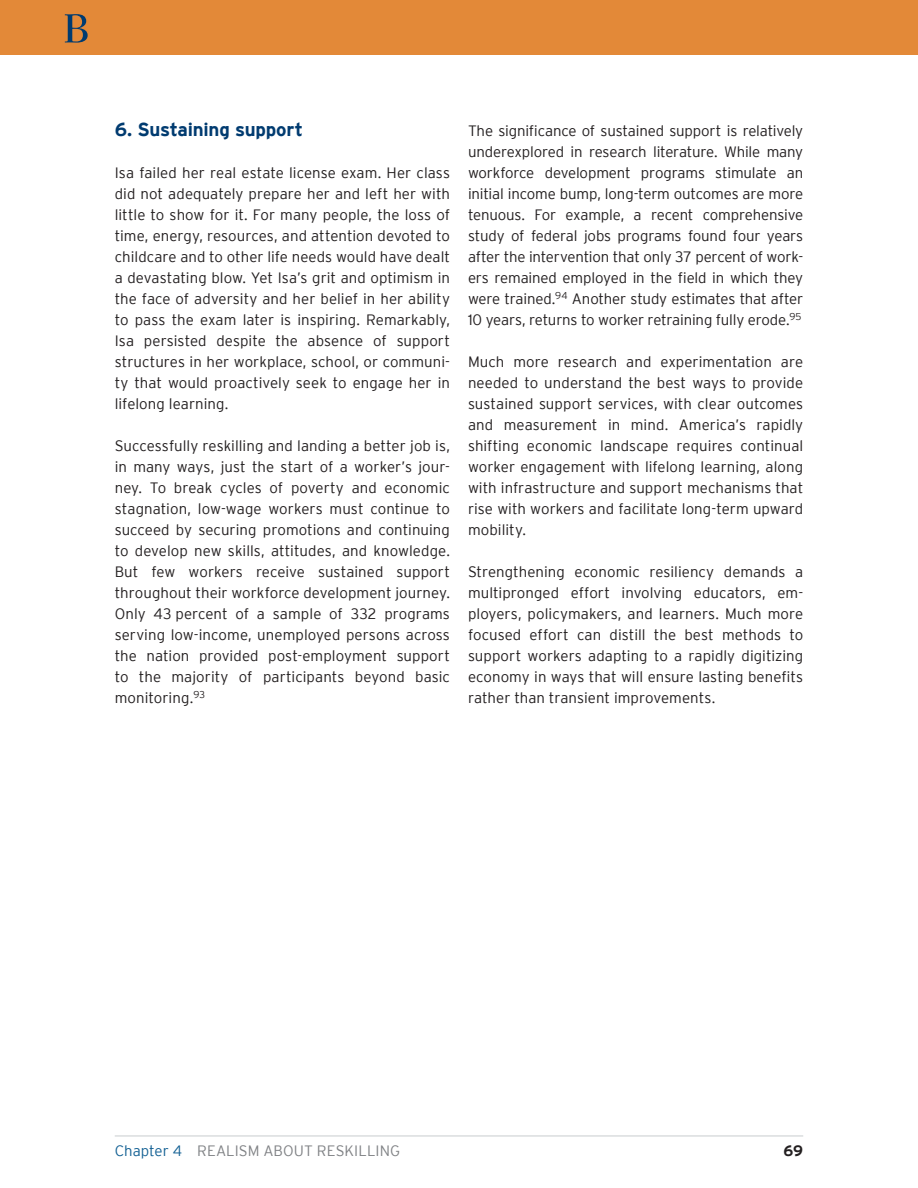
<style>
.page{position:relative;width:918px;height:1188px;background:#fff}
.page>*{position:absolute;margin:0;border:0;box-sizing:border-box;transform-origin:0 0}
._01_A_head{font:700 18.75px "Interstate";letter-spacing:-.01em;color:#003b70}
._07_body_text{font:300 15px/21px "Interstate";color:#231f20;text-align:justify}
.t1{font:300 15px "Interstate";letter-spacing:.005em;color:#808285}
.t2{font:700 15px "Interstate";color:#231f20}
.s1{color:#146194}
</style>
<div class="page">
<hr style="left:115px;top:1135px;width:688px;height:2px;background:#cfd2d4">
<div style="left:0;top:0;width:918px;height:55px;background:#e38938"></div>
<svg style="left:65px;top:14px;width:23px;height:29px"></svg>
<p class="_01_A_head" style="left:115px;top:119px;width:190px">6. Sustaining support</p>
<p class="_07_body_text" style="left:115px;top:162px;width:337px">Isa failed her real estate license exam. Her class did not adequately prepare her and left her with little to show for it. For many people, the loss of time, energy, resources, and attention devoted to childcare and to other life needs would have dealt a devastating blow. Yet Isa’s grit and optimism in the face of adversity and her belief in her ability to pass the exam later is inspiring. Remarkably, Isa persisted despite the absence of support structures in her workplace, school, or communi&shy;ty that would proactively seek to engage her in lifelong learning.</p>
<p class="_07_body_text" style="left:115px;top:435px;width:337px">Successfully reskilling and landing a better job is, in many ways, just the start of a worker’s jour&shy;ney. To break cycles of poverty and economic stagnation, low-wage workers must continue to succeed by securing promotions and continuing to develop new skills, attitudes, and knowledge.<br>But few workers receive sustained support throughout their workforce development journey.<br>Only 43 percent of a sample of 332 programs serving low-income, unemployed persons across the nation provided post-employment support to the majority of participants beyond basic monitoring.<sup>93</sup></p>
<p class="_07_body_text" style="left:468px;top:120px;width:337px">The significance of sustained support is relatively underexplored in research literature. While many workforce development programs stimulate an initial income bump, long-term outcomes are more tenuous. For example, a recent comprehensive study of federal jobs programs found four years after the intervention that only 37 percent of work&shy;ers remained employed in the field in which they were trained.<sup>94</sup> Another study estimates that after 10 years, returns to worker retraining fully erode.<sup>95</sup></p>
<p class="_07_body_text" style="left:468px;top:351px;width:337px">Much more research and experimentation are needed to understand the best ways to provide sustained support services, with clear outcomes and measurement in mind. America’s rapidly shifting economic landscape requires continual worker engagement with lifelong learning, along with infrastructure and support mechanisms that rise with workers and facilitate long-term upward mobility.</p>
<p class="_07_body_text" style="left:468px;top:561px;width:337px">Strengthening economic resiliency demands a multipronged effort involving educators, em&shy;ployers, policymakers, and learners. Much more focused effort can distill the best methods to support workers adapting to a rapidly digitizing economy in ways that will ensure lasting benefits rather than transient improvements.</p>
<p class="t1" style="left:115px;top:1143px;width:287px"><span class="s1">Chapter 4</span> REALISM ABOUT RESKILLING</p>
<p class="t2" style="left:783px;top:1143px;width:21px">69</p>
</div>
